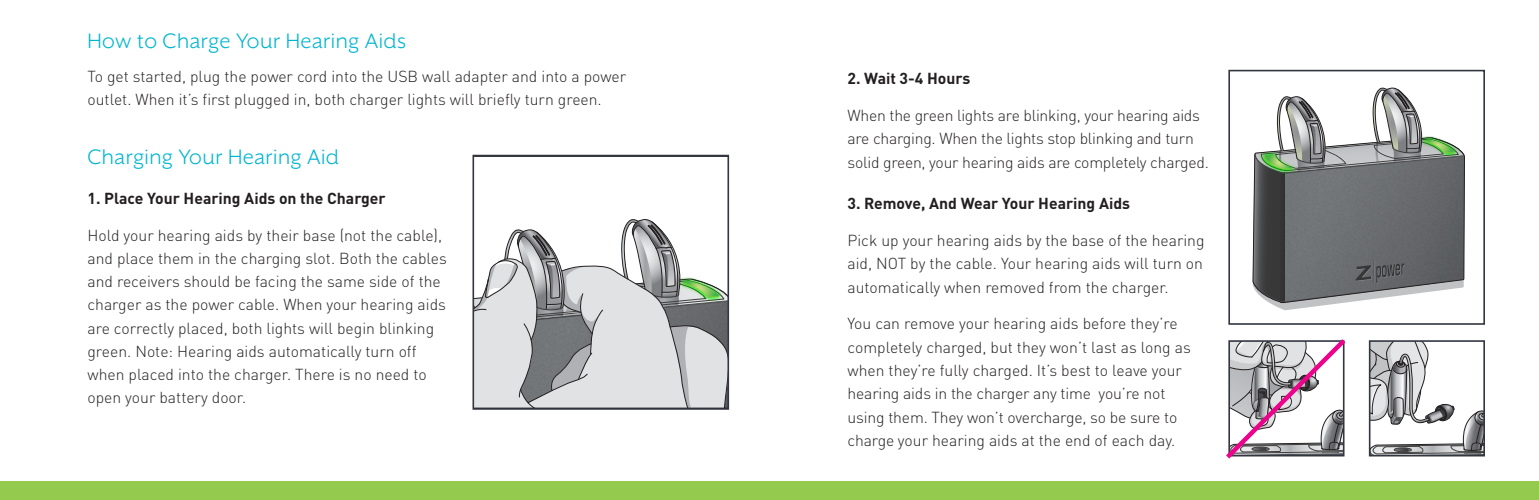
<style>
.page{position:relative;width:1539px;height:500px;background:#fff}
.page>*{position:absolute;margin:0;border:0;box-sizing:border-box;transform-origin:0 0}
.Body{font:24px "Mr Eaves XL San OT";letter-spacing:.02em;color:#00b5d1}
.Body_Copy_10_5_15_5{font:300 15.75px/23.2px "DINOT";color:#231f20}
.Body_Copy_10_5_15_5-2{font:700 15.75px "DINOT";color:#231f20}
</style>
<div class="page">
<svg style="left:1268px;top:154px;width:197px;height:157px"></svg>
<svg style="left:1253px;top:87px;width:211px;height:215px"></svg>
<div style="left:1228px;top:70px;width:257px;height:254px;border:2px solid #323640"></div>
<svg style="left:1372px;top:343px;width:110px;height:110px"></svg>
<div style="left:1369px;top:340px;width:116px;height:116px;border:2px solid #323640"></div>
<svg style="left:1226px;top:339px;width:120px;height:120px"></svg>
<svg style="left:476px;top:219px;width:250px;height:187px"></svg>
<div style="left:473px;top:155px;width:256px;height:254px;border:2px solid #323640"></div>
<div style="left:0;top:481px;width:1539px;height:19px;background:#94ca4e"></div>
<p class="Body" style="left:87px;top:29px;width:320px">How to Charge Your Hearing Aids</p>
<p class="Body_Copy_10_5_15_5" style="left:87px;top:64px;width:540px">To get started, plug the power cord into the USB wall adapter and into a power outlet. When it’s first plugged in, both charger lights will briefly turn green.</p>
<p class="Body" style="left:87px;top:145px;width:253px">Charging Your Hearing Aid</p>
<p class="Body_Copy_10_5_15_5-2" style="left:87px;top:188px;width:300px">1. Place Your Hearing Aids on the Charger</p>
<p class="Body_Copy_10_5_15_5" style="left:87px;top:223px;width:361px">Hold your hearing aids by their base (not the cable), and place them in the charging slot. Both the cables and receivers should be facing the same side of the charger as the power cable. When your hearing aids are correctly placed, both lights will begin blinking green. Note: Hearing aids automatically turn off when placed into the charger. There is no need to open your battery door.</p>
<p class="Body_Copy_10_5_15_5-2" style="left:848px;top:68px;width:124px">2. Wait 3-4 Hours</p>
<p class="Body_Copy_10_5_15_5" style="left:848px;top:104px;width:363px">When the green lights are blinking, your hearing aids are charging. When the lights stop blinking and turn solid green, your hearing aids are completely charged.</p>
<p class="Body_Copy_10_5_15_5-2" style="left:848px;top:193px;width:284px">3. Remove, And Wear Your Hearing Aids</p>
<p class="Body_Copy_10_5_15_5" style="left:848px;top:228px;width:359px;text-align:justify">Pick up your hearing aids by the base of the hearing aid, NOT by the cable. Your hearing aids will turn on automatically when removed from the charger.</p>
<p class="Body_Copy_10_5_15_5" style="left:848px;top:312px;width:345px">You can remove your hearing aids before they’re completely charged, but they won’t last as long as when they’re fully charged. It’s best to leave your hearing aids in the charger any time you’re not using them. They won’t overcharge, so be sure to charge your hearing aids at the end of each day.</p>
</div>
